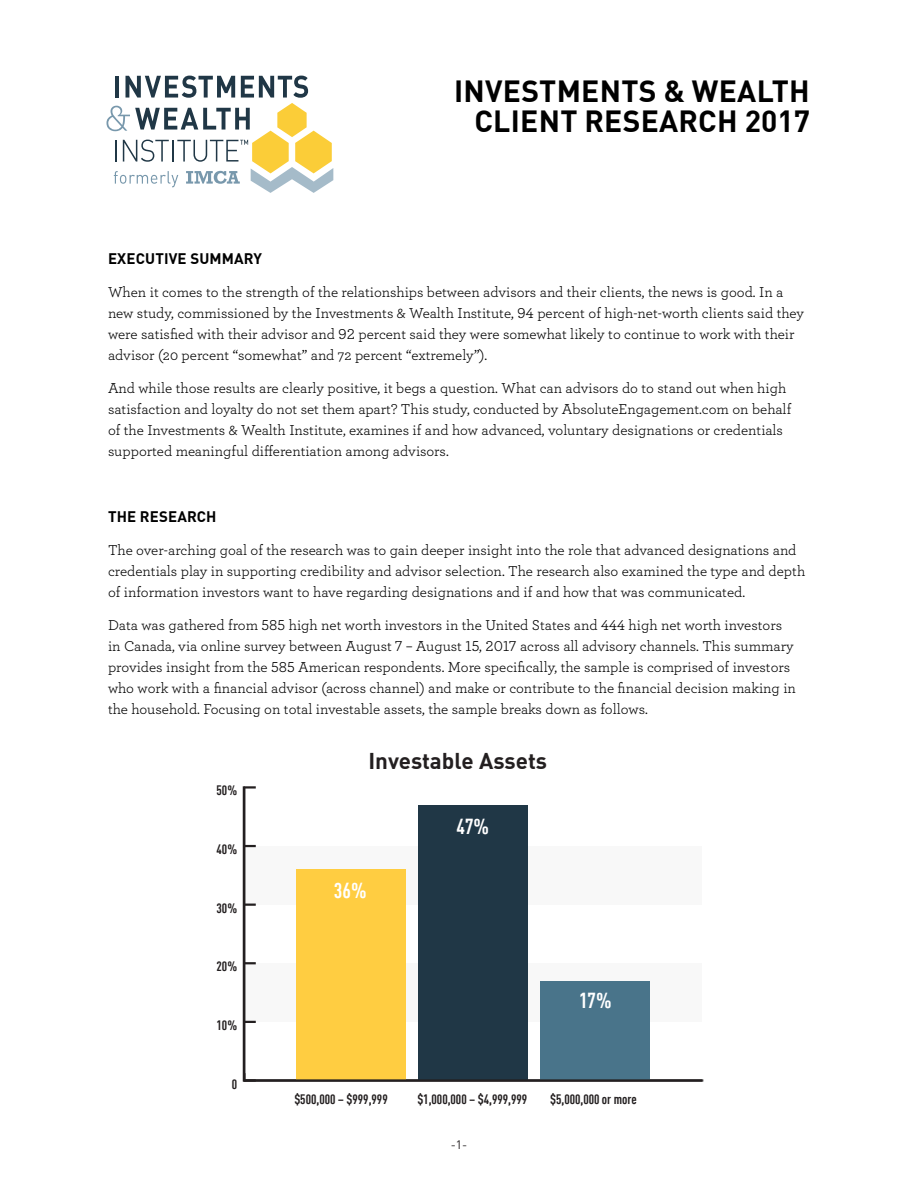
<style>
.page{position:relative;width:918px;height:1188px;background:#fff}
.page>*{position:absolute;margin:0;border:0;box-sizing:border-box;transform-origin:0 0}
.t1{font:700 30px/30px "DINOT";letter-spacing:.01em;color:#000;text-align:right}
.t2{font:700 22.35px "DINOT";color:#231f20}
.t3{font:700 condensed 21.3px "DINOT";color:#fff}
.t4{font:15px/21px "Archer";color:#000}
.t5{font:700 15px "DINOT";letter-spacing:.01em;color:#000}
.t6{font:700 condensed 13.5px "DINOT";color:#231f20}
.t7{font:12px "DINOT";color:#231f20}
</style>
<div class="page">
<div style="left:244px;top:846px;width:458px;height:58px;background:#f8f8f8"></div>
<div style="left:244px;top:963px;width:458px;height:58px;background:#f8f8f8"></div>
<svg style="left:245px;top:1021px;width:11px;height:2px"></svg>
<svg style="left:245px;top:962px;width:11px;height:2px"></svg>
<svg style="left:245px;top:904px;width:11px;height:2px"></svg>
<svg style="left:245px;top:845px;width:11px;height:2px"></svg>
<svg style="left:245px;top:786px;width:11px;height:3px"></svg>
<div style="left:540px;top:981px;width:110px;height:100px;background:#49748a"></div>
<div style="left:418px;top:805px;width:110px;height:276px;background:#203746"></div>
<div style="left:296px;top:869px;width:110px;height:212px;background:#ffcd41"></div>
<hr style="left:244px;top:1079px;width:458px;height:3px;background:#231f20">
<hr style="left:243px;top:786px;width:2px;height:296px;background:#231f20">
<svg style="left:106px;top:76px;width:227px;height:117px"></svg>
<p class="t1" style="left:454px;top:73px;width:357px">INVESTMENTS &amp; WEALTH<br>CLIENT RESEARCH 2017</p>
<p class="t5" style="left:108px;top:247px;width:156px">EXECUTIVE SUMMARY</p>
<p class="t4" style="left:108px;top:280px;width:698px">When it comes to the strength of the relationships between advisors and their clients, the news is good. In a new study, commissioned by the Investments &amp; Wealth Institute, 94 percent of high-net-worth clients said they were satisfied with their advisor and 92 percent said they were somewhat likely to continue to work with their advisor (20 percent “somewhat” and 72 percent “extremely”).</p>
<p class="t4" style="left:108px;top:376px;width:685px">And while those results are clearly positive, it begs a question. What can advisors do to stand out when high satisfaction and loyalty do not set them apart? This study, conducted by AbsoluteEngagement.com on behalf of the Investments &amp; Wealth Institute, examines if and how advanced, voluntary designations or credentials supported meaningful differentiation among advisors.</p>
<p class="t5" style="left:108px;top:505px;width:110px">THE RESEARCH</p>
<p class="t4" style="left:108px;top:538px;width:699px">The over-arching goal of the research was to gain deeper insight into the role that advanced designations and credentials play in supporting credibility and advisor selection. The research also examined the type and depth of information investors want to have regarding designations and if and how that was communicated.</p>
<p class="t4" style="left:108px;top:613px;width:689px">Data was gathered from 585 high net worth investors in the United States and 444 high net worth investors in Canada, via online survey between August 7 – August 15, 2017 across all advisory channels. This summary provides insight from the 585 American respondents. More specifically, the sample is comprised of investors who work with a financial advisor (across channel) and make or contribute to the financial decision making in the household. Focusing on total investable assets, the sample breaks down as follows.</p>
<p class="t6" style="left:217px;top:781px;width:22px">50%</p>
<p class="t6" style="left:217px;top:839px;width:22px">40%</p>
<p class="t6" style="left:217px;top:898px;width:22px">30%</p>
<p class="t6" style="left:217px;top:957px;width:22px">20%</p>
<p class="t6" style="left:217px;top:1015px;width:22px">10%</p>
<p class="t6" style="left:232px;top:1074px;width:7px">0</p>
<p class="t2" style="left:368px;top:744px;width:180px">Investable Assets</p>
<p class="t3" style="left:334px;top:875px;width:34px">36%</p>
<p class="t3" style="left:456px;top:811px;width:34px">47%</p>
<p class="t3" style="left:579px;top:985px;width:34px">17%</p>
<p class="t6" style="left:294px;top:1089px;width:95px">$500,000 – $999,999</p>
<p class="t6" style="left:417px;top:1089px;width:111px">$1,000,000 – $4,999,999</p>
<p class="t6" style="left:550px;top:1089px;width:88px">$5,000,000 or more</p>
<p class="t7" style="left:451px;top:1135px;width:18px">-1-</p>
</div>
